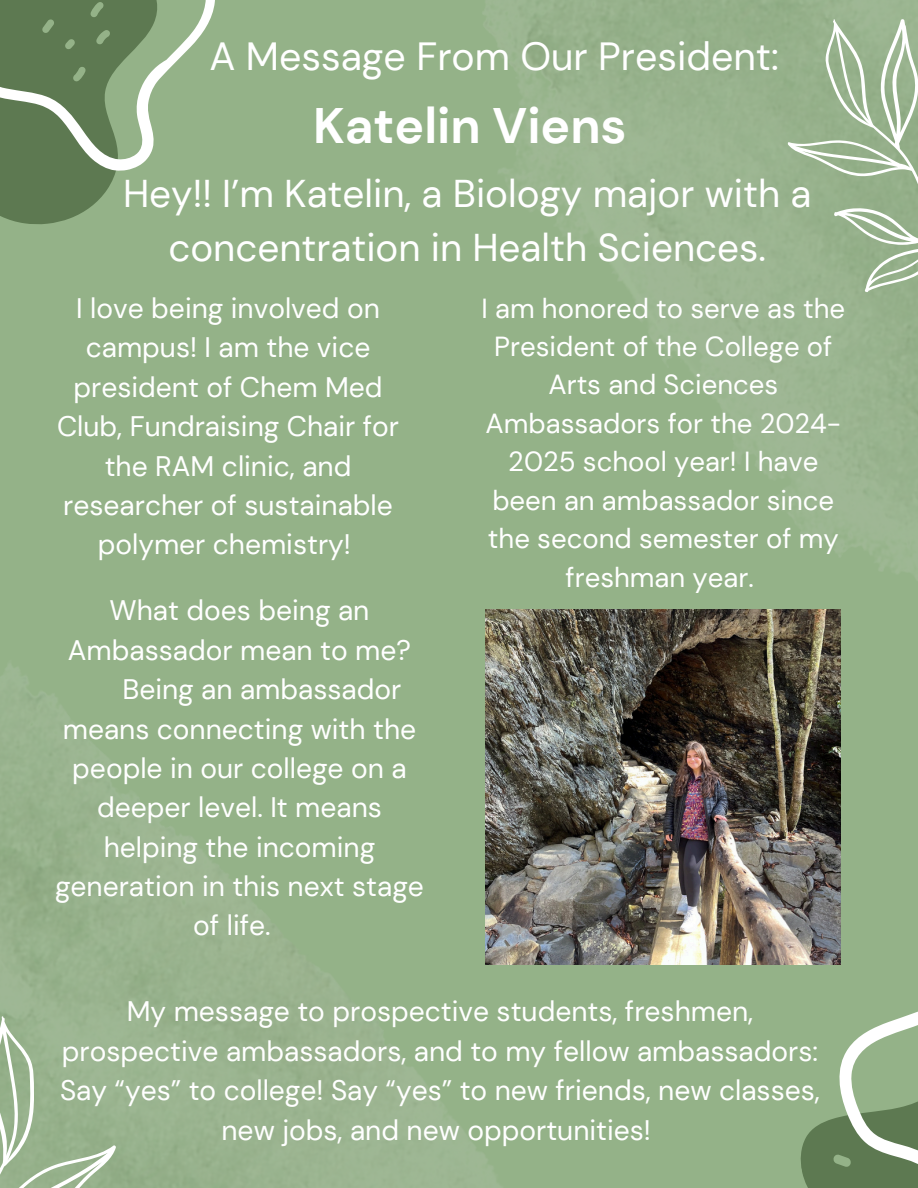
<style>
.page{position:relative;width:918px;height:1188px;background:#94b288}
.page>*{position:absolute;margin:0;border:0;box-sizing:border-box;transform-origin:0 0}
.t1{font:700 49.8px "DM Sans";color:#fff}
.t2{font:39.3px "DM Sans";color:#fff}
.t3{font:38.7px/53.2px "DM Sans";color:#fff;text-align:center}
.t4{font:28.2px/39.3px "DM Sans";color:#fff;text-align:center}
.t5{font:27.6px/38.5px "DM Sans";color:#fff;text-align:center}
</style>
<div class="page">
<img style="left:0;top:664px;width:623px;height:524px">
<img style="left:302px;top:0;width:616px;height:666px">
<svg style="left:0;top:995px;width:190px;height:193px"></svg>
<svg style="left:780px;top:7px;width:138px;height:328px"></svg>
<svg style="left:0;top:207px;width:90px;height:18px;fill:#5d7951"></svg>
<svg style="left:0;top:0;width:215px;height:207px;fill:#5d7951"></svg>
<svg style="left:94px;top:28px;width:18px;height:18px"></svg>
<svg style="left:88px;top:0;width:18px;height:19px"></svg>
<svg style="left:64px;top:38px;width:12px;height:13px"></svg>
<svg style="left:71px;top:65px;width:17px;height:18px"></svg>
<svg style="left:40px;top:18px;width:16px;height:16px"></svg>
<svg style="left:776px;top:886px;width:142px;height:302px"></svg>
<img style="left:486px;top:610px;width:354px;height:354px">
<p class="t2" style="left:209px;top:31px;width:571px">A Message From Our President:</p>
<p class="t1" style="left:313px;top:93px;width:315px">Katelin Viens</p>
<p class="t3" style="left:123px;top:168px;width:690px">Hey!! I’m Katelin, a Biology major with a concentration in Health Sciences.</p>
<h2 class="t4" style="left:57px;top:289px;width:344px">I love being involved on campus! I am the vice president of Chem Med<br>Club, Fundraising Chair for the RAM clinic, and researcher of sustainable polymer chemistry!</h2>
<h1 class="t5" style="left:481px;top:289px;width:365px">I am honored to serve as the<br>President of the College of<br>Arts and Sciences<br>Ambassadors for the 2024-<br>2025 school year! I have been an ambassador since the second semester of my freshman year.</h1>
<h2 class="t4" style="left:68px;top:591px;width:345px">What does being an<br>Ambassador mean to me?</h2>
<p class="t4" style="left:122px;top:670px;width:280px">Being an ambassador</p>
<p class="t4" style="left:63px;top:709px;width:355px">means connecting with the</p>
<p class="t4" style="left:72px;top:749px;width:336px">people in our college on a</p>
<p class="t4" style="left:97px;top:788px;width:286px">deeper level. It means</p>
<p class="t4" style="left:104px;top:827px;width:273px">helping the incoming</p>
<p class="t4" style="left:55px;top:867px;width:370px">generation in this next stage</p>
<p class="t4" style="left:193px;top:906px;width:79px">of life.</p>
<p class="t4" style="left:60px;top:992px;width:761px">My message to prospective students, freshmen, prospective ambassadors, and to my fellow ambassadors:<br>Say “yes” to college! Say “yes” to new friends, new classes, new jobs, and new opportunities!</p>
</div>
